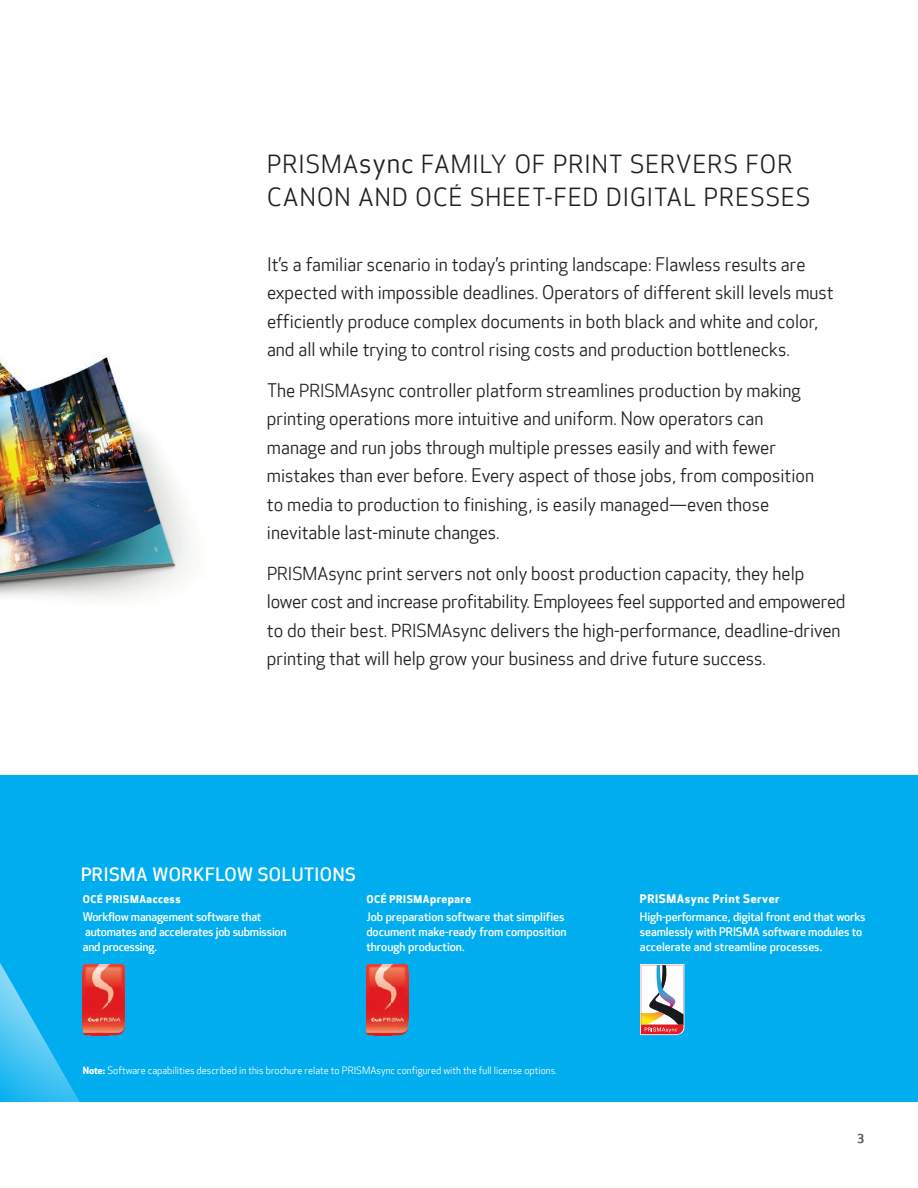
<style>
.page{position:relative;width:918px;height:1188px;background:#fff}
.page>*{position:absolute;margin:0;border:0;box-sizing:border-box;transform-origin:0 0}
.t1{font:24px/33px "Optic Sans 201";letter-spacing:.05em;color:#231f20}
.t2{font:18px/28.5px "Optic Sans 201";color:#231f20}
.t3{font:500 18px "Optic Sans 301";letter-spacing:.03em;color:#fff}
.t4{font:500 12px "Optic Sans 301";color:#636366}
.t5{font:500 11.7px/15px "Optic Sans 301";letter-spacing:-.01em;color:#fff}
.t6{font:700 11.7px "Optic Sans 401";letter-spacing:.05em;color:#fff}
.t7{font:700 10.5px "Optic Sans 401";letter-spacing:.06em;color:#fff}
.t8{font:9.75px "Optic Sans 201";color:#fff}
.s1{font-size:27px}
.s2{font-size:17.25px}
.s3{font-size:11.25px}
.s4{font-family:"Optic Sans 401";font-weight:700}
</style>
<div class="page">
<div style="left:0;top:776px;width:918px;height:325px;background:#00aeef"></div>
<svg style="left:0;top:963px;width:118px;height:138px"></svg>
<img style="left:0;top:357px;width:189px;height:242px">
<svg style="left:640px;top:964px;width:44px;height:71px;background:#ccb4af"></svg>
<svg style="left:83px;top:964px;width:42px;height:71px;background:#e44c41"></svg>
<svg style="left:366px;top:964px;width:42px;height:71px;background:#e44b41"></svg>
<h1 class="t1" style="left:267px;top:148px;width:545px">PRISMA<span class="s1">sync</span> FAMILY OF PRINT SERVERS FOR<br>CANON AND OCÉ SHEET-FED DIGITAL PRESSES</h1>
<p class="t2" style="left:267px;top:251px;width:568px">It’s a familiar scenario in today’s printing landscape: Flawless results are expected with impossible deadlines. Operators of different skill levels must efficiently produce complex documents in both black and white and color, and all while trying to control rising costs and production bottlenecks.</p>
<p class="t2" style="left:267px;top:377px;width:549px">The <span class="s2">PRISMA</span>sync controller platform streamlines production by making printing operations more intuitive and uniform. Now operators can manage and run jobs through multiple presses easily and with fewer mistakes than ever before. Every aspect of those jobs , from composition to media to production to finishing , is easily managed—even those inevitable last-minute changes.</p>
<p class="t2" style="left:267px;top:560px;width:580px"><span class="s2">PRISMA</span>sync print servers not only boost production capacity , they help lower cost and increase profitability. Employees feel supported and empowered to do their best. <span class="s2">PRISMA</span>sync delivers the high-performance, deadline-driven printing that will help grow your business and drive future success.</p>
<p class="t3" style="left:81px;top:864px;width:276px">PRISMA WORKFLOW SOLUTIONS</p>
<p class="t7" style="left:83px;top:893px;width:99px">OCÉ PRISMA<span class="s3">access</span></p>
<p class="t5" style="left:83px;top:909px;width:205px">Workflow management software that automates and accelerates job submission and processing.</p>
<p class="t7" style="left:366px;top:893px;width:106px">OCÉ PRISMA<span class="s3">prepare</span></p>
<p class="t5" style="left:366px;top:909px;width:202px">Job preparation software that simplifies document make-ready from composition through production.</p>
<p class="t8" style="left:83px;top:1065px;width:476px"><span class="s4">Note:</span> Software capabilities described in this brochure relate to PRISMAsync configured with the full license options.</p>
<p class="t6" style="left:640px;top:891px;width:141px">PRISMAsync Print Server</p>
<p class="t5" style="left:640px;top:909px;width:227px">High-performance , digital front end that works seamlessly with PRISMA software modules to accelerate and streamline processes.</p>
<p class="t4" style="left:857px;top:1132px;width:8px">3</p>
</div>
